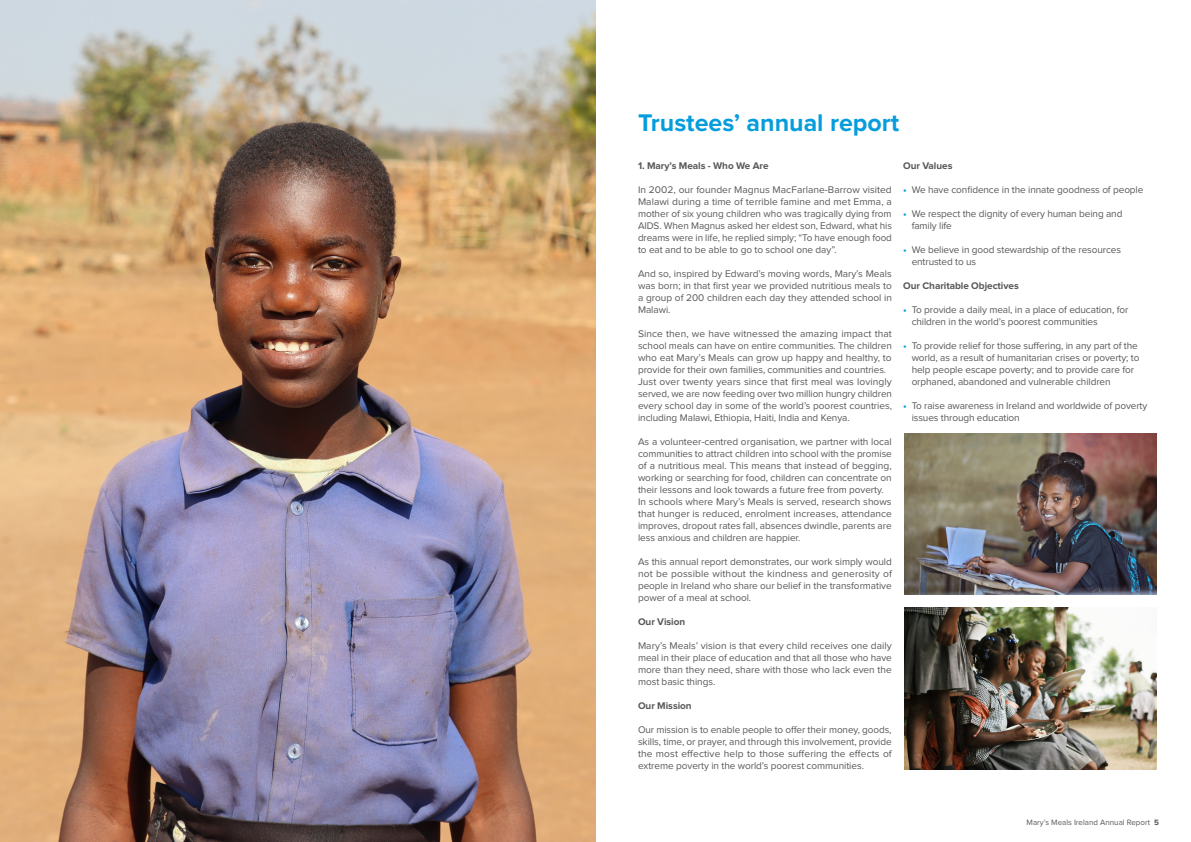
<style>
.page{position:relative;width:1191px;height:842px;background:#fff}
.page>*{position:absolute;margin:0;border:0;box-sizing:border-box;transform-origin:0 0}
.t1{font:700 25px "Proxima Nova";color:#069ddc}
.Body_copy_2{font:10px/12px "Proxima Nova";letter-spacing:-.01em;color:#57585a;text-align:justify}
.Body_copy_2-2{font:700 10px "Proxima Nova";letter-spacing:-.005em;color:#57585a}
.t2{font:8px "Proxima Nova";color:#57585a}
.s1{font-weight:700;color:#069ddc}
.s2{font-weight:700}
</style>
<div class="page">
<img style="left:0;top:0;width:595px;height:842px">
<img style="left:904px;top:608px;width:252px;height:161px">
<img style="left:904px;top:434px;width:252px;height:160px">
<p class="t1" style="left:638px;top:111px;width:263px">Trustees’ annual report</p>
<p class="Body_copy_2-2" style="left:638px;top:161px;width:132px">1. Mary’s Meals - Who We Are</p>
<p class="Body_copy_2" style="left:638px;top:184px;width:255px">In 2002, our founder Magnus MacFarlane-Barrow visited Malawi during a time of terrible famine and met Emma, a mother of six young children who was tragically dying from AIDS. When Magnus asked her eldest son, Edward, what his dreams were in life, he replied simply; “To have enough food to eat and to be able to go to school one day”.</p>
<p class="Body_copy_2" style="left:638px;top:268px;width:255px">And so, inspired by Edward’s moving words, Mary’s Meals was born; in that first year we provided nutritious meals to a group of 200 children each day they attended school in Malawi.</p>
<p class="Body_copy_2" style="left:638px;top:328px;width:255px">Since then, we have witnessed the amazing impact that school meals can have on entire communities. The children who eat Mary’s Meals can grow up happy and healthy, to provide for their own families, communities and countries.</p>
<p class="Body_copy_2" style="left:638px;top:376px;width:255px">Just over twenty years since that first meal was lovingly served, we are now feeding over two million hungry children every school day in some of the world’s poorest countries, including Malawi, Ethiopia, Haiti, India and Kenya.</p>
<p class="Body_copy_2" style="left:638px;top:436px;width:255px">As a volunteer-centred organisation, we partner with local communities to attract children into school with the promise of a nutritious meal. This means that instead of begging, working or searching for food, children can concentrate on their lessons and look towards a future free from poverty.</p>
<p class="Body_copy_2" style="left:638px;top:496px;width:255px">In schools where Mary’s Meals is served, research shows that hunger is reduced, enrolment increases, attendance improves, dropout rates fall, absences dwindle, parents are less anxious and children are happier.</p>
<p class="Body_copy_2" style="left:638px;top:556px;width:255px">As this annual report demonstrates, our work simply would not be possible without the kindness and generosity of people in Ireland who share our belief in the transformative power of a meal at school.</p>
<p class="Body_copy_2-2" style="left:638px;top:617px;width:49px">Our Vision</p>
<p class="Body_copy_2" style="left:638px;top:640px;width:255px">Mary’s Meals’ vision is that every child receives one daily meal in their place of education and that all those who have more than they need, share with those who lack even the most basic things.</p>
<p class="Body_copy_2-2" style="left:638px;top:701px;width:55px">Our Mission</p>
<p class="Body_copy_2" style="left:638px;top:724px;width:255px">Our mission is to enable people to offer their money, goods, skills, time, or prayer, and through this involvement, provide the most effective help to those suffering the effects of extreme poverty in the world’s poorest communities.</p>
<p class="Body_copy_2-2" style="left:903px;top:161px;width:51px">Our Values</p>
<p class="Body_copy_2" style="left:903px;top:184px;width:242px"><span class="s1">•</span> We have confidence in the innate goodness of people</p>
<p class="Body_copy_2" style="left:911px;top:208px;width:212px;text-indent:-9px"><span class="s1">•</span> We respect the dignity of every human being and family life</p>
<p class="Body_copy_2" style="left:911px;top:244px;width:211px;text-indent:-9px"><span class="s1">•</span> We believe in good stewardship of the resources entrusted to us</p>
<p class="Body_copy_2-2" style="left:903px;top:281px;width:117px">Our Charitable Objectives</p>
<p class="Body_copy_2" style="left:911px;top:304px;width:218px;text-indent:-9px"><span class="s1">•</span> To provide a daily meal, in a place of education, for children in the world’s poorest communities</p>
<p class="Body_copy_2" style="left:911px;top:340px;width:229px;text-align:left;text-indent:-9px"><span class="s1">•</span> To provide relief for those suffering, in any part of the world, as a result of humanitarian crises or poverty; to help people escape poverty; and to provide care for orphaned, abandoned and vulnerable children</p>
<p class="Body_copy_2" style="left:911px;top:400px;width:237px;text-indent:-9px"><span class="s1">•</span> To raise awareness in Ireland and worldwide of poverty issues through education</p>
<p class="t2" style="left:1026px;top:819px;width:134px">Mary’s Meals Ireland Annual Report <span class="s2">5</span></p>
</div>
